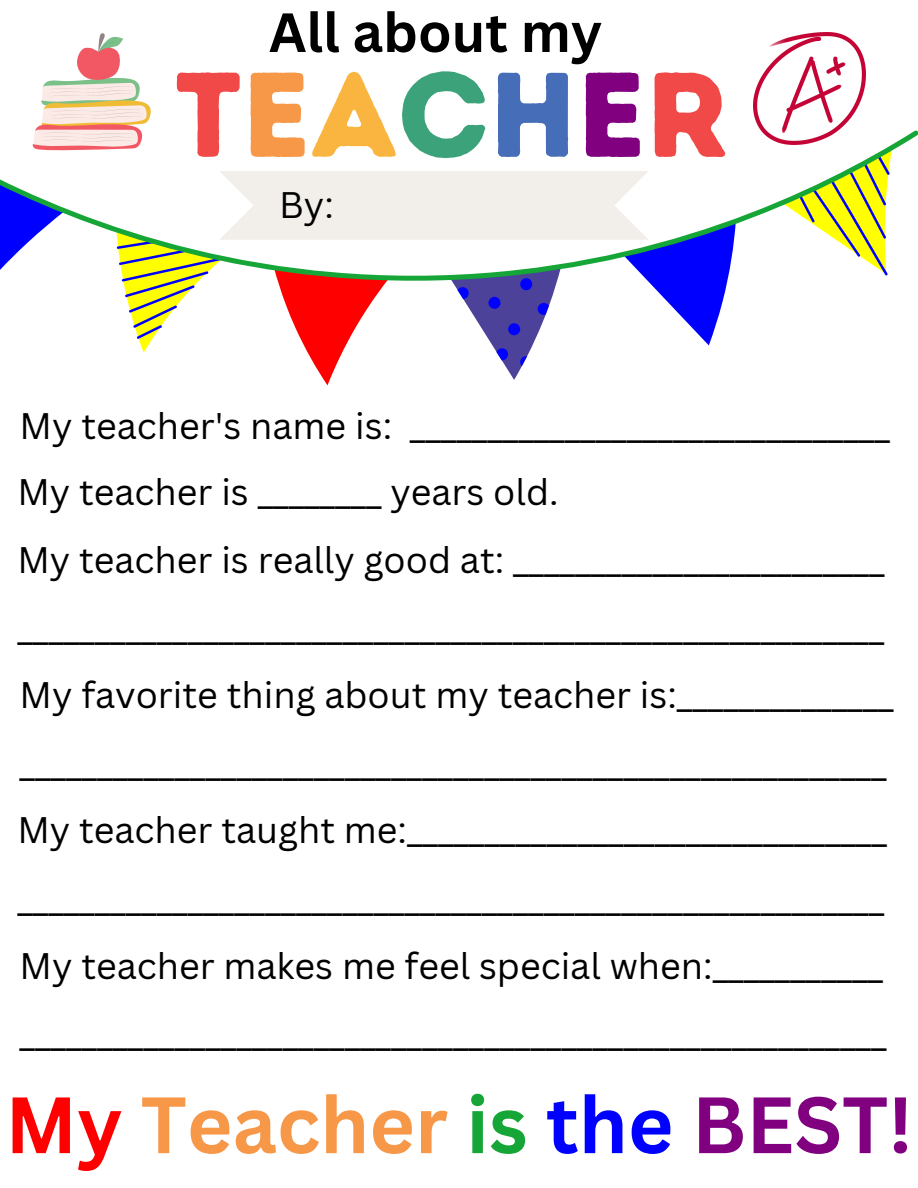
<style>
.page{position:relative;width:918px;height:1188px;background:#fff}
.page>*{position:absolute;margin:0;border:0;box-sizing:border-box;transform-origin:0 0}
.t1{font:120px "Intro Rust Base";color:#f14947}
.t2{font:700 78px "Canva Sans";color:#f79748}
.t3{font:700 54px "Canva Sans";color:#000}
.t4{font:36px/67.5px "Canva Sans";color:#000}
.s1{color:#f79748}
.s2{color:#fab540}
.s3{color:#3ca27a}
.s4{color:#456db8}
.s5{color:#800080}
.s6{color:#f00}
.s7{color:#16a637}
.s8{color:#00f}
</style>
<div class="page">
<svg style="left:315px;top:366px;width:21px;height:19px"></svg>
<svg style="left:505px;top:366px;width:17px;height:14px"></svg>
<svg style="left:122px;top:281px;width:606px;height:85px"></svg>
<svg style="left:0;top:131px;width:918px;height:150px"></svg>
<svg style="left:219px;top:171px;width:430px;height:69px;background:#f3f0ec"></svg>
<svg style="left:32px;top:33px;width:119px;height:117px"></svg>
<img style="left:754px;top:32px;width:111px;height:113px">
<h3 class="t3" style="left:269px;top:-6px;width:335px">All about my</h3>
<h1 class="t1" style="left:175px;top:43px;width:556px">T<span class="s1">E</span><span class="s2">A</span><span class="s3">C</span><span class="s4">H</span><span class="s5">E</span>R</h1>
<p class="t4" style="left:279px;top:170px;width:56px">By:</p>
<p class="t4" style="left:17px;top:391px;width:878px">My teacher's name is: _______________________________ My teacher is ________ years old.<br>My teacher is really good at: ________________________ ________________________________________________________ My favorite thing about my teacher is:______________ ________________________________________________________ My teacher taught me:_______________________________ ________________________________________________________ My teacher makes me feel special when:___________ ________________________________________________________</p>
<h2 class="t2" style="left:5px;top:1070px;width:909px"><span class="s6">My</span> Teacher <span class="s7">is</span> <span class="s8">the</span> <span class="s5">BEST!</span></h2>
</div>
